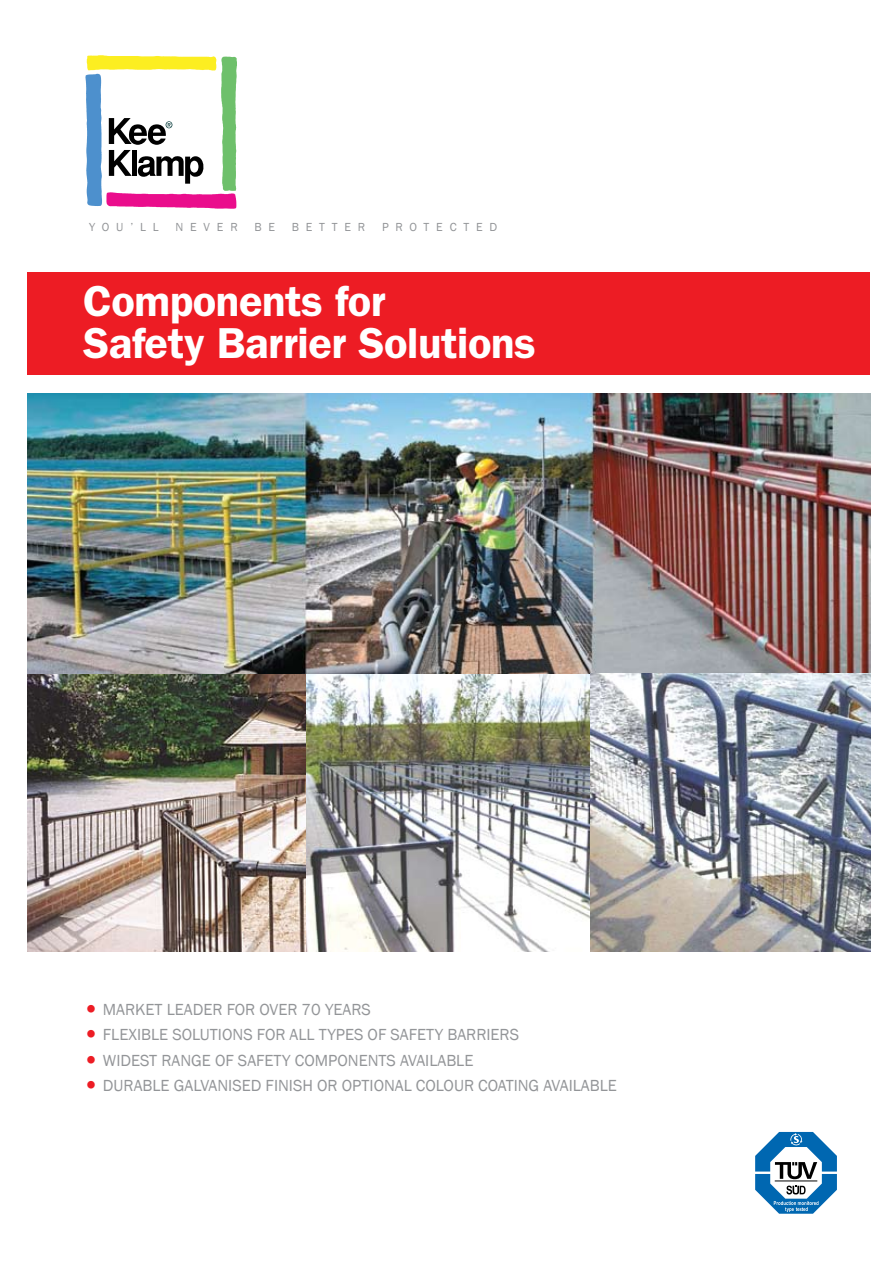
<style>
.page{position:relative;width:893px;height:1263px;background:#fff}
.page>*{position:absolute;margin:0;border:0;box-sizing:border-box;transform-origin:0 0}
.t1{font:600 43.5px/42px "ITC Franklin Gothic Std";letter-spacing:-.01em;color:#fff}
.t2{font:16.5px "Franklin Gothic";color:#939598}
.t3{font:12px "Franklin Gothic";letter-spacing:.57em;color:#939598}
.s1{font-size:27px;color:#ed1c24}
</style>
<div class="page">
<svg style="left:86px;top:55px;width:151px;height:154px"></svg>
<div style="left:28px;top:273px;width:842px;height:102px;background:#ed1c24"></div>
<img style="left:28px;top:393px;width:843px;height:559px">
<svg style="left:755px;top:1132px;width:82px;height:82px"></svg>
<p class="t3" style="left:89px;top:219px;width:71px">YOU’LL</p>
<p class="t3" style="left:175px;top:219px;width:64px">NEVER</p>
<p class="t3" style="left:254px;top:219px;width:22px">B E</p>
<p class="t3" style="left:292px;top:219px;width:75px">BETTER</p>
<p class="t3" style="left:382px;top:219px;width:117px">PROTECTED</p>
<h1 class="t1" style="left:83px;top:280px;width:454px">Components for<br>Safety Barrier Solutions</h1>
<p class="t2" style="left:82px;top:999px;width:290px"><span class="s1">•</span> MARKET LEADER FOR OVER 70 YEARS</p>
<p class="t2" style="left:82px;top:1024px;width:438px"><span class="s1">•</span> FLEXIBLE SOLUTIONS FOR ALL TYPES OF SAFETY BARRIERS</p>
<p class="t2" style="left:82px;top:1050px;width:393px"><span class="s1">•</span> WIDEST RANGE OF SAFETY COMPONENTS AVAILABLE</p>
<p class="t2" style="left:82px;top:1075px;width:536px"><span class="s1">•</span> DURABLE GALVANISED FINISH OR OPTIONAL COLOUR COATING AVAILABLE</p>
</div>
